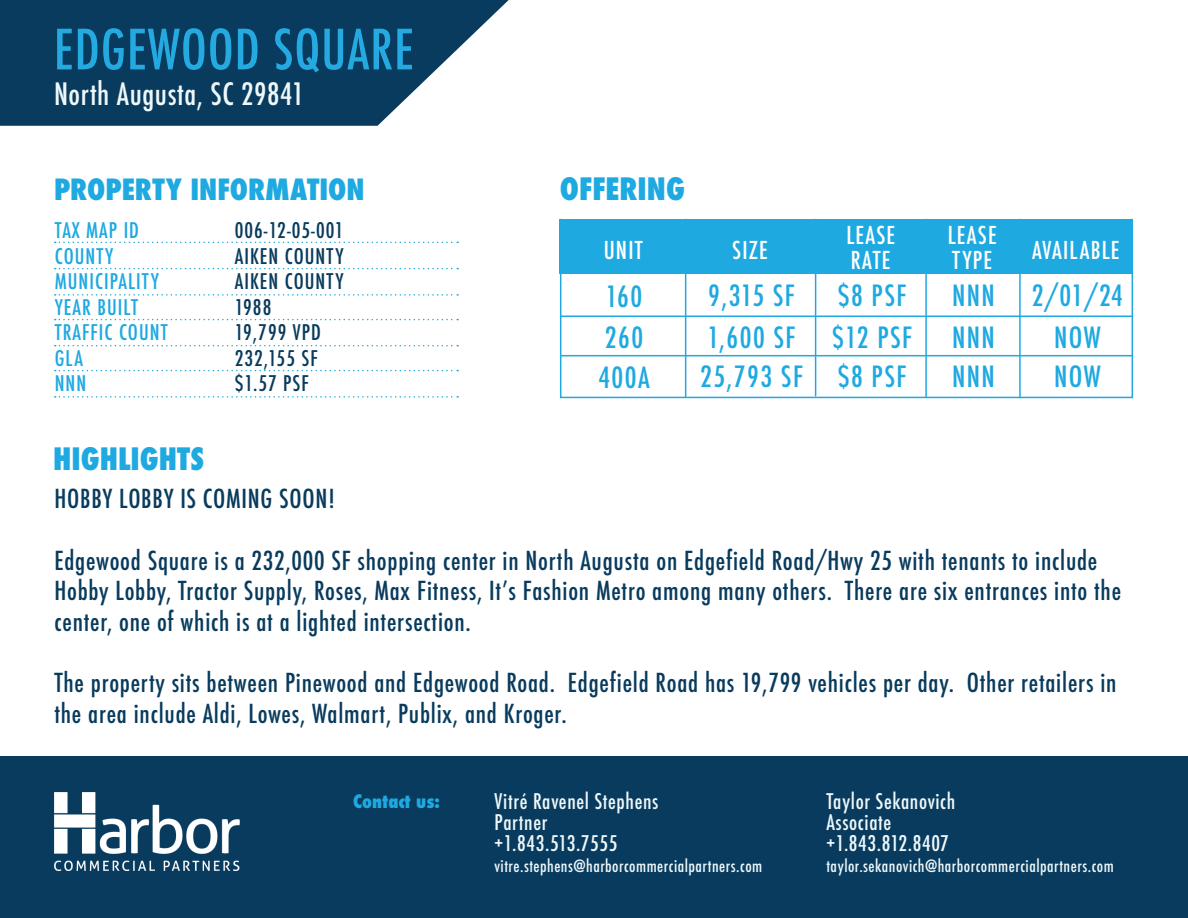
<style>
.page{position:relative;width:1188px;height:918px;background:#fff}
.page>*{position:absolute;margin:0;border:0;box-sizing:border-box;transform-origin:0 0}
.t1{font:500 condensed 54px "Futura";letter-spacing:.02em;color:#24aae1}
.t2{font:500 condensed 30px "Futura";letter-spacing:.02em;color:#eef8fb}
.t3{font:800 condensed 30px "Futura";color:#1fa9e1}
.t4{font:500 condensed 28.5px "Futura";letter-spacing:.05em;color:#1fa9e1}
.t5{font:800 condensed 28.5px "Futura";color:#1fa9e1}
.t6{font:500 condensed 25.5px/30.6px "Futura";letter-spacing:.03em;color:#083b5d}
.t7{font:500 condensed 24px/25.5px "Futura";letter-spacing:.05em;color:#fff}
.t8{font:500 condensed 21px/21px "Futura";letter-spacing:.03em;color:#eef8fb}
.t9{font:500 condensed 21px "Futura";letter-spacing:.05em;color:#083b5d}
.t10{font:500 condensed 21px "Futura";letter-spacing:.05em;color:#1fa9e1}
.t11{font:800 condensed 18px "Futura";color:#1fa9e1}
.t12{font:500 condensed 16.5px "Futura";letter-spacing:.03em;color:#eef8fb}
</style>
<div class="page">
<div style="left:0;top:756px;width:1188px;height:162px;background:#083b5d"></div>
<img style="left:54px;top:792px;width:186px;height:79px">
<svg style="left:0;top:0;width:509px;height:126px;background:#285472"></svg>
<svg style="left:55px;top:242px;width:403px;height:1px"></svg>
<svg style="left:55px;top:268px;width:403px;height:1px"></svg>
<svg style="left:55px;top:370px;width:403px;height:1px"></svg>
<svg style="left:55px;top:294px;width:403px;height:2px"></svg>
<svg style="left:55px;top:396px;width:403px;height:2px"></svg>
<svg style="left:55px;top:345px;width:403px;height:1px"></svg>
<svg style="left:55px;top:319px;width:403px;height:1px"></svg>
<hr style="left:685px;top:219px;width:1px;height:179px;background:#1fa9e1">
<hr style="left:925px;top:219px;width:2px;height:179px;background:#1fa9e1">
<hr style="left:1019px;top:219px;width:2px;height:179px;background:#1fa9e1">
<hr style="left:815px;top:219px;width:1px;height:177px;background:#1fa9e1">
<div style="left:560px;top:218px;width:573px;height:180px;border:2px solid #1fa9e1"></div>
<div style="left:560px;top:219px;width:573px;height:54px;background:#1fa9e1"></div>
<hr style="left:560px;top:316px;width:573px;height:1px;background:#1fa9e1">
<hr style="left:560px;top:355px;width:573px;height:1px;background:#1fa9e1">
<h1 class="t1" style="left:54px;top:15px;width:361px">EDGEWOOD SQUARE</h1>
<p class="t2" style="left:54px;top:75px;width:252px">North Augusta, SC 29841</p>
<p class="t5" style="left:54px;top:170px;width:312px">PROPERTY INFORMATION</p>
<p class="t3" style="left:560px;top:169px;width:127px">OFFERING</p>
<p class="t10" style="left:55px;top:217px;width:86px">TAX MAP ID</p>
<p class="t10" style="left:55px;top:242px;width:60px">COUNTY</p>
<p class="t10" style="left:55px;top:268px;width:106px">MUNICIPALITY</p>
<p class="t10" style="left:55px;top:293px;width:85px">YEAR BUILT</p>
<p class="t10" style="left:55px;top:319px;width:114px">TRAFFIC COUNT</p>
<p class="t10" style="left:55px;top:344px;width:30px">GLA</p>
<p class="t10" style="left:55px;top:370px;width:33px">NNN</p>
<p class="t9" style="left:235px;top:217px;width:110px">006-12-05-001</p>
<p class="t9" style="left:235px;top:242px;width:110px">AIKEN COUNTY</p>
<p class="t9" style="left:235px;top:268px;width:110px">AIKEN COUNTY</p>
<p class="t9" style="left:235px;top:293px;width:38px">1988</p>
<p class="t9" style="left:235px;top:319px;width:88px">19,799 VPD</p>
<p class="t9" style="left:235px;top:344px;width:84px">232,155 SF</p>
<p class="t9" style="left:235px;top:370px;width:76px">$1.57 PSF</p>
<p class="t4" style="left:598px;top:359px;width:53px">400A</p>
<p class="t7" style="left:846px;top:223px;width:50px">LEASE</p>
<p class="t7" style="left:851px;top:248px;width:41px">RATE</p>
<p class="t7" style="left:948px;top:223px;width:50px">LEASE<br>TYPE</p>
<p class="t7" style="left:604px;top:237px;width:41px">UNIT</p>
<p class="t7" style="left:732px;top:237px;width:37px">SIZE</p>
<p class="t7" style="left:1032px;top:237px;width:89px">AVAILABLE</p>
<p class="t4" style="left:838px;top:277px;width:70px">$8 PSF</p>
<p class="t4" style="left:1032px;top:278px;width:93px">2/01/24</p>
<p class="t4" style="left:708px;top:277px;width:88px">9,315 SF</p>
<p class="t4" style="left:952px;top:277px;width:44px">NNN</p>
<p class="t4" style="left:606px;top:278px;width:38px">160</p>
<p class="t4" style="left:832px;top:319px;width:82px">$12 PSF</p>
<p class="t4" style="left:708px;top:319px;width:89px">1,600 SF</p>
<p class="t4" style="left:1054px;top:319px;width:48px">NOW</p>
<p class="t4" style="left:952px;top:319px;width:44px">NNN</p>
<p class="t4" style="left:605px;top:319px;width:40px">260</p>
<p class="t4" style="left:838px;top:358px;width:70px">$8 PSF</p>
<p class="t4" style="left:700px;top:358px;width:104px">25,793 SF</p>
<p class="t4" style="left:1054px;top:359px;width:48px">NOW</p>
<p class="t4" style="left:952px;top:358px;width:44px">NNN</p>
<p class="t3" style="left:53px;top:438px;width:153px">HIGHLIGHTS</p>
<p class="t6" style="left:54px;top:484px;width:282px">HOBBY LOBBY IS COMING SOON!</p>
<p class="t6" style="left:54px;top:545px;width:1068px">Edgewood Square is a 232,000 SF shopping center in North Augusta on Edgefield Road/Hwy 25 with tenants to include<br>Hobby Lobby, Tractor Supply, Roses, Max Fitness, It’s Fashion Metro among many others. There are six entrances into the center, one of which is at a lighted intersection.</p>
<p class="t6" style="left:54px;top:667px;width:1064px">The property sits between Pinewood and Edgewood Road. Edgefield Road has 19,799 vehicles per day. Other retailers in the area include Aldi, Lowes, Walmart, Publix, and Kroger.</p>
<p class="t11" style="left:353px;top:789px;width:88px">Contact us:</p>
<p class="t8" style="left:495px;top:791px;width:165px">Vitré Ravenel Stephens<br>Partner +1.843.513.7555</p>
<p class="t12" style="left:495px;top:855px;width:269px">vitre.stephens@harborcommercialpartners.com</p>
<p class="t8" style="left:826px;top:791px;width:130px">Taylor Sekanovich<br>Associate +1.843.812.8407</p>
<p class="t12" style="left:826px;top:855px;width:289px">taylor.sekanovich@harborcommercialpartners.com</p>
</div>
